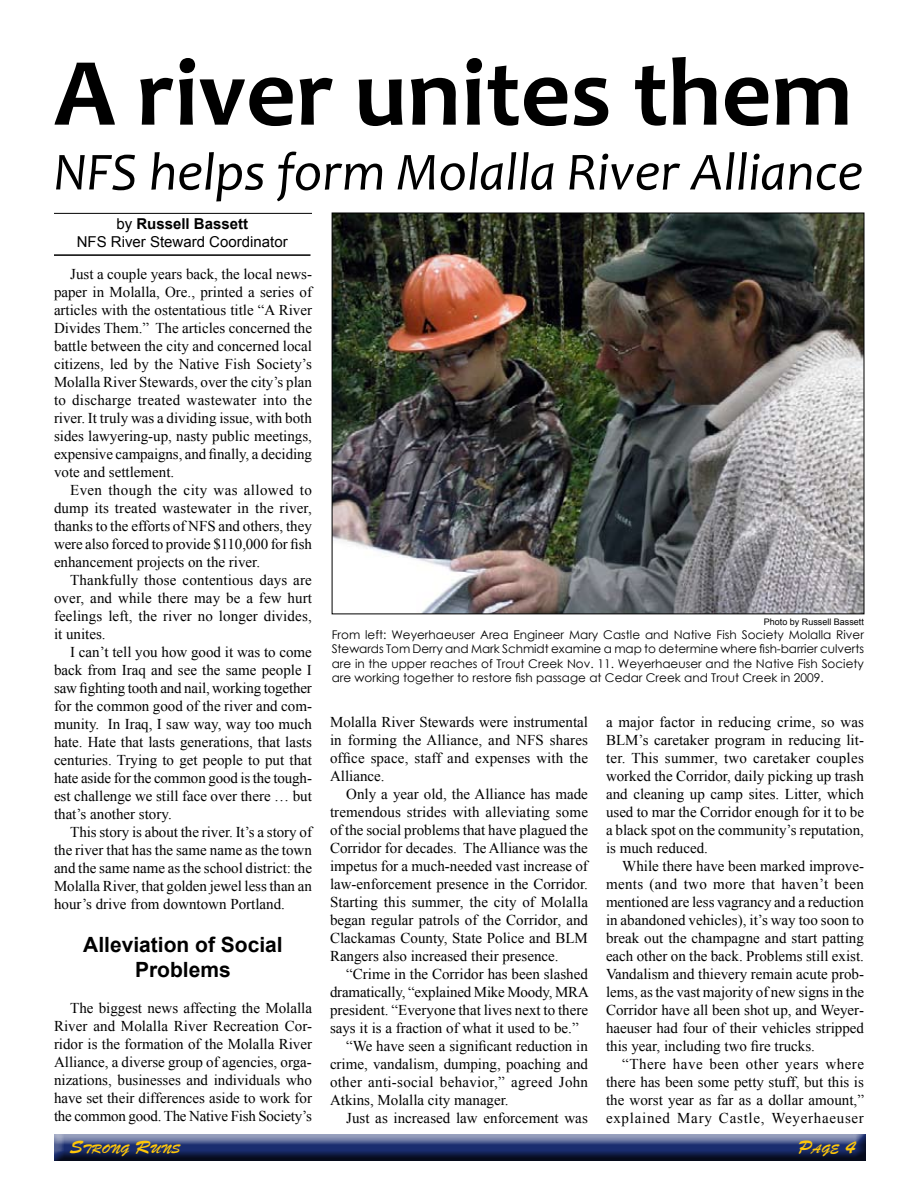
<style>
.page{position:relative;width:918px;height:1188px;background:#fff}
.page>*{position:absolute;margin:0;border:0;box-sizing:border-box;transform-origin:0 0}
.t1{font:700 97.5px "Candara";color:#000}
.t2{font:italic 54px "Candara";color:#000}
.t3{font:700 21px/25.2px "Arial";color:#000;text-align:center}
.t4{font:15px/18px "Times New Roman";color:#000;text-align:justify}
.t5{font:15px/18px "Arial";color:#000;text-align:center}
.t6{font:15px "Times New Roman";letter-spacing:.02em;color:#000}
.t7{font:12.6px "Brush Script Std";color:#ffc709}
.t8{font:12px/14.4px "Century Gothic";color:#000;text-align:justify}
.t9{font:9px "Arial";color:#000}
.s1{font-weight:700}
.s2{font-size:18px}
</style>
<div class="page">
<div style="left:52px;top:1133px;width:814px;height:30px;background:#000;opacity:.75"></div>
<hr style="left:54px;top:213px;width:258px;height:1px;background:#000">
<hr style="left:54px;top:254px;width:256px;height:2px;background:#000">
<img style="left:334px;top:215px;width:528px;height:397px">
<h1 class="t1" style="left:54px;top:34px;width:800px">A river unites them</h1>
<h2 class="t2" style="left:54px;top:139px;width:811px">NFS helps form Molalla River Alliance</h2>
<p class="t5" style="left:77px;top:215px;width:212px">by <span class="s1">Russell Bassett<br></span>NFS River Steward Coordinator</p>
<p class="t4" style="left:54px;top:265px;width:260px;text-indent:16px">Just a couple years back, the local news&shy;paper in Molalla, Ore., printed a series of articles with the ostentatious title “A River Divides Them.” The articles concerned the battle between the city and concerned local citizens, led by the Native Fish Society’s Molalla River Stewards, over the city’s plan to discharge treated wastewater into the river. It truly was a dividing issue, with both sides lawyering-up, nasty public meetings, expensive campaigns, and finally, a deciding vote and settlement.</p>
<p class="t4" style="left:54px;top:481px;width:260px;text-indent:16px">Even though the city was allowed to dump its treated wastewater in the river, thanks to the efforts of NFS and others, they were also forced to provide $110,000 for fish enhancement projects on the river.</p>
<p class="t4" style="left:54px;top:571px;width:260px;text-indent:16px">Thankfully those contentious days are over, and while there may be a few hurt feelings left, the river no longer divides, it unites.</p>
<p class="t4" style="left:54px;top:643px;width:260px;text-indent:16px">I can’t tell you how good it was to come back from Iraq and see the same people I saw fighting tooth and nail, working together for the common good of the river and com&shy;munity. In Iraq, I saw way, way too much hate. Hate that lasts generations, that lasts centuries. Trying to get people to put that hate aside for the common good is the tough&shy;est challenge we still face over there … but that’s another story.</p>
<p class="t4" style="left:54px;top:823px;width:260px;text-indent:16px">This story is about the river. It’s a story of the river that has the same name as the town and the same name as the school district: the Molalla River, that golden jewel less than an hour’s drive from downtown Portland.</p>
<h3 class="t3" style="left:83px;top:933px;width:201px">Alleviation of Social<br>Problems</h3>
<p class="t4" style="left:54px;top:999px;width:260px;text-indent:16px">The biggest news affecting the Molalla River and Molalla River Recreation Cor&shy;ridor is the formation of the Molalla River Alliance, a diverse group of agencies, orga&shy;nizations, businesses and individuals who have set their differences aside to work for the common good. The Native Fish Society’s</p>
<p class="t9" style="left:764px;top:615px;width:102px">Photo by Russell Bassett</p>
<p class="t8" style="left:332px;top:627px;width:534px">From left: Weyerhaeuser Area Engineer Mary Castle and Native Fish Society Molalla River Stewards Tom Derry and Mark Schmidt examine a map to determine where fish-barrier culverts are in the upper reaches of Trout Creek Nov. 11. Weyerhaeuser and the Native Fish Society are working together to restore fish passage at Cedar Creek and Trout Creek in 2009.</p>
<p class="t4" style="left:330px;top:713px;width:260px">Molalla River Stewards were instrumental in forming the Alliance, and NFS shares office space, staff and expenses with the Alliance.</p>
<p class="t4" style="left:330px;top:785px;width:260px;text-indent:16px">Only a year old, the Alliance has made tremendous strides with alleviating some of the social problems that have plagued the Corridor for decades. The Alliance was the impetus for a much-needed vast increase of law-enforcement presence in the Corridor.<br>Starting this summer, the city of Molalla began regular patrols of the Corridor, and Clackamas County, State Police and BLM Rangers also increased their presence.</p>
<p class="t4" style="left:346px;top:965px;width:243px">“Crime in the Corridor has been slashed</p>
<p class="t4" style="left:330px;top:983px;width:260px">dramatically, “explained Mike Moody, MRA</p>
<p class="t4" style="left:330px;top:1001px;width:260px">president. “Everyone that lives next to there</p>
<p class="t4" style="left:330px;top:1019px;width:250px">says it is a fraction of what it used to be.”</p>
<p class="t4" style="left:346px;top:1037px;width:243px">“We have seen a significant reduction in</p>
<p class="t4" style="left:330px;top:1055px;width:259px">crime, vandalism, dumping, poaching and</p>
<p class="t6" style="left:330px;top:1072px;width:260px">other anti-social behavior,” agreed John</p>
<p class="t4" style="left:330px;top:1091px;width:180px">Atkins, Molalla city manager.</p>
<p class="t4" style="left:346px;top:1109px;width:243px">Just as increased law enforcement was</p>
<p class="t4" style="left:606px;top:713px;width:260px">a major factor in reducing crime, so was BLM’s caretaker program in reducing lit&shy;ter. This summer, two caretaker couples worked the Corridor, daily picking up trash and cleaning up camp sites. Litter, which used to mar the Corridor enough for it to be a black spot on the community’s reputation, is much reduced.</p>
<p class="t4" style="left:606px;top:857px;width:260px;text-indent:16px">While there have been marked improve&shy;ments (and two more that haven’t been mentioned are less vagrancy and a reduction in abandoned vehicles), it’s way too soon to break out the champagne and start patting each other on the back. Problems still exist.<br>Vandalism and thievery remain acute prob&shy;lems, as the vast majority of new signs in the Corridor have all been shot up, and Weyer&shy;haeuser had four of their vehicles stripped this year, including two fire trucks.</p>
<p class="t4" style="left:606px;top:1055px;width:260px;text-indent:16px">“There have been other years where there has been some petty stuff, but this is the worst year as far as a dollar amount,” explained Mary Castle, Weyerhaeuser</p>
<p class="t7" style="left:70px;top:1142px;width:112px"><span class="s2">S</span>TRONG <span class="s2">R</span>UNS</p>
<p class="t7" style="left:798px;top:1142px;width:59px"><span class="s2">P</span>AGE <span class="s2">4</span></p>
</div>
